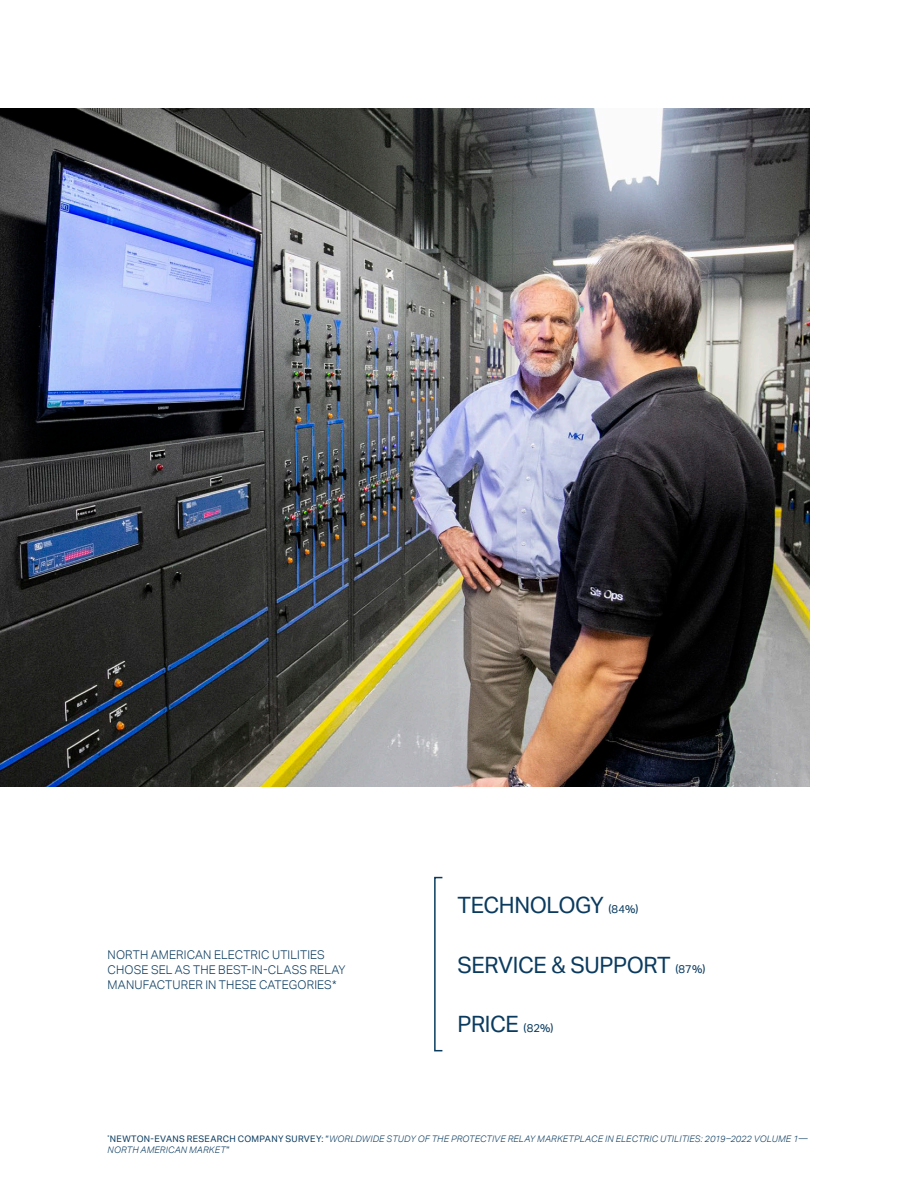
<style>
.page{position:relative;width:918px;height:1188px;background:#fff}
.page>*{position:absolute;margin:0;border:0;box-sizing:border-box;transform-origin:0 0}
.Table_Heading{font:22.5px "Aktiv Grotesk";letter-spacing:-.02em;color:#0a3b5f}
.Small_Body_Copy{font:300 12px/15px "Aktiv Grotesk";letter-spacing:.01em;color:#0a3b5f}
.Notes{font:italic 300 9px/10.8px "Aktiv Grotesk";letter-spacing:.025em;color:#0a3b5f}
.s1{font-size:11.25px}
.s2{font-weight:400;font-style:normal}
</style>
<div class="page">
<img style="left:0;top:109px;width:809px;height:677px">
<div style="left:434px;top:877px;width:9px;height:174px;border:2px solid #0a3b5f"></div>
<p class="Small_Body_Copy" style="left:108px;top:947px;width:240px">NORTH AMERICAN ELECTRIC UTILITIES<br>CHOSE SEL AS THE BEST-IN-CLASS RELAY<br>MANUFACTURER IN THESE CATEGORIES*</p>
<p class="Table_Heading" style="left:458px;top:892px;width:182px">TECHNOLOGY <span class="s1">(84%)</span></p>
<p class="Table_Heading" style="left:458px;top:952px;width:249px">SERVICE &amp; SUPPORT <span class="s1">(87%)</span></p>
<p class="Table_Heading" style="left:458px;top:1011px;width:98px">PRICE <span class="s1">(82%)</span></p>
<p class="Notes" style="left:108px;top:1134px;width:701px"><sup>*</sup><span class="s2">NEWTON-EVANS RESEARCH COMPANY SURVEY: “</span>WORLDWIDE STUDY OF THE PROTECTIVE RELAY MARKETPLACE IN ELECTRIC UTILITIES: 2019–2022 VOLUME 1—<br>NORTH AMERICAN MARKET<span class="s2">”</span></p>
</div>
